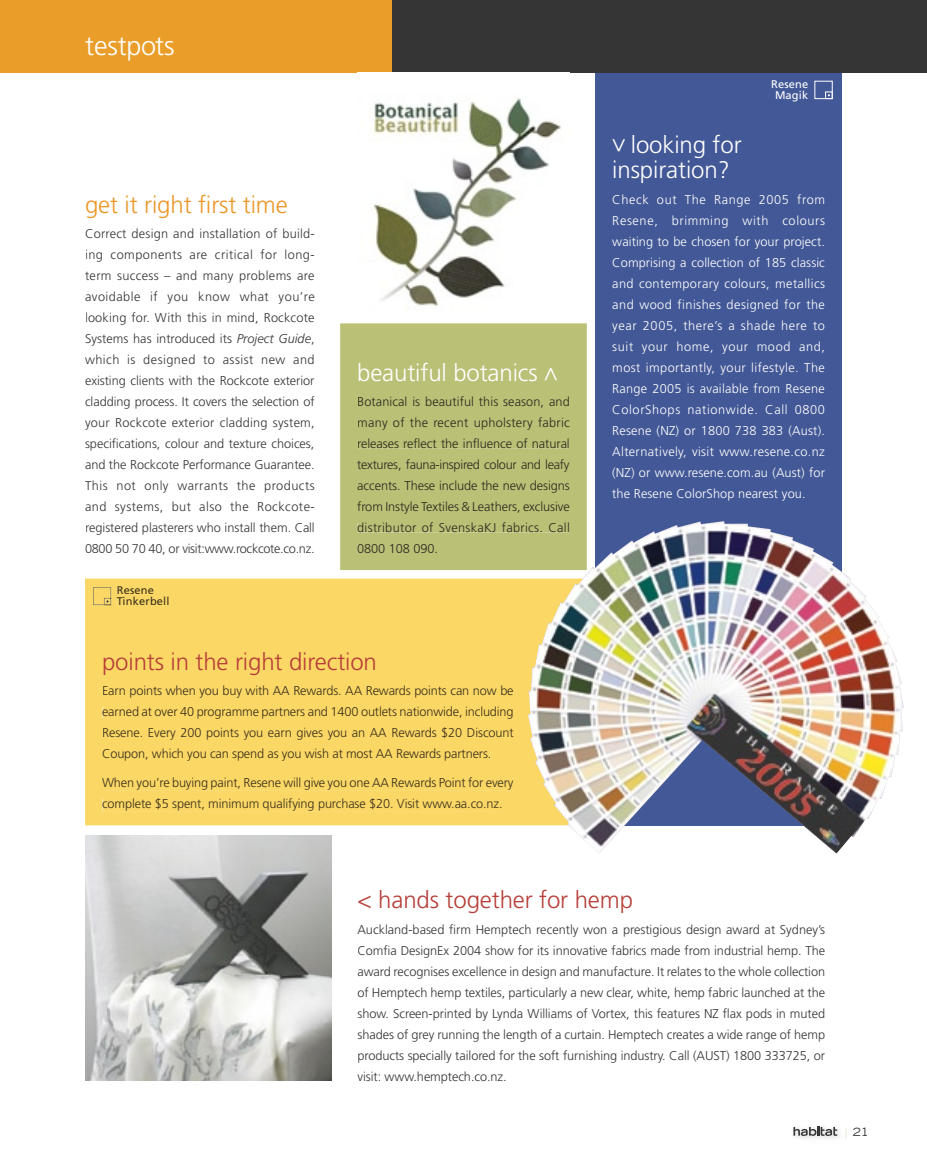
<style>
.page{position:relative;width:927px;height:1170px;background:#fff}
.page>*{position:absolute;margin:0;border:0;box-sizing:border-box;transform-origin:0 0}
.t1{font:300 27px "Frutiger";letter-spacing:-.005em;color:#fff}
.t2{font:300 24px "Frutiger";letter-spacing:-.005em;color:#b63e38}
.t3{font:300 24px/25.5px "Frutiger";letter-spacing:-.005em;color:#fff}
.t4{font:300 24px "Frutiger";letter-spacing:-.005em;color:#eb9728}
.t5{font:300 12.75px/21px "Frutiger";letter-spacing:-.005em;color:#363536;text-align:justify}
.t6{font:300 12.75px/21px "Frutiger";letter-spacing:.005em;color:#fff;text-align:justify}
.t7{font:300 12.75px/21px "Frutiger";letter-spacing:-.01em;color:#3a311b;text-align:justify}
.t8{font:300 12.75px/21px "Frutiger";letter-spacing:.025em;color:#2b291d;text-align:justify}
.t9{font:expanded 11.25px "Trade Gothic LH";color:#363536}
.t10{font:11.1px/11.1px "Frutiger";letter-spacing:.015em;color:#3a311b}
.t11{font:11.1px/11.1px "Frutiger";letter-spacing:.015em;color:#fff;text-align:center}
.s1{font-style:italic}
.s2{color:#dfe2ca}
</style>
<div class="page">
<div style="left:595px;top:72px;width:247px;height:753px;background:#435896"></div>
<div style="left:85px;top:578px;width:443px;height:247px;background:#fbd766"></div>
<img style="left:85px;top:835px;width:247px;height:245px">
<div style="left:103px;top:685px;width:410px;height:12px;background:#fbd766"></div>
<div style="left:103px;top:706px;width:410px;height:12px;background:#fbd766"></div>
<div style="left:103px;top:727px;width:410px;height:12px;background:#fbd766"></div>
<div style="left:103px;top:748px;width:387px;height:12px;background:#fbd766"></div>
<div style="left:102px;top:777px;width:412px;height:13px;background:#fbd766"></div>
<div style="left:103px;top:798px;width:398px;height:13px;background:#fbd766"></div>
<div style="left:0;top:0;width:927px;height:72px;background:#363536"></div>
<div style="left:0;top:0;width:391px;height:72px;background:#ea9e29"></div>
<div style="left:118px;top:586px;width:35px;height:8px;background:#fbd766"></div>
<div style="left:117px;top:596px;width:52px;height:9px;background:#fbd766"></div>
<svg style="left:93px;top:587px;width:19px;height:18px"></svg>
<div style="left:340px;top:323px;width:247px;height:247px;background:#bbc077"></div>
<div style="left:358px;top:396px;width:212px;height:11px;background:#bbc077"></div>
<div style="left:358px;top:417px;width:212px;height:13px;background:#bbc077"></div>
<div style="left:358px;top:438px;width:211px;height:10px;background:#bbc077"></div>
<div style="left:357px;top:459px;width:213px;height:13px;background:#bbc077"></div>
<div style="left:358px;top:480px;width:212px;height:13px;background:#bbc077"></div>
<div style="left:357px;top:501px;width:213px;height:13px;background:#bbc077"></div>
<div style="left:358px;top:522px;width:212px;height:10px;background:#bbc077"></div>
<div style="left:358px;top:544px;width:79px;height:9px;background:#bbc077"></div>
<img style="left:373px;top:98px;width:188px;height:209px">
<img style="left:528px;top:521px;width:376px;height:332px">
<div style="left:815px;top:81px;width:17px;height:18px;border:1px solid #fff"></div>
<div style="left:825px;top:92px;width:7px;height:7px;border:1px solid #fff"></div>
<img style="left:793px;top:1129px;width:47px;height:10px">
<svg style="left:793px;top:1126px;width:44px;height:9px"></svg>
<h1 class="t1" style="left:85px;top:31px;width:91px">testpots</h1>
<h2 class="t4" style="left:85px;top:191px;width:204px">get it right first time</h2>
<p class="t5" style="left:85px;top:223px;width:231px">Correct design and installation of build&shy;ing components are critical for long&shy;term success – and many problems are avoidable if you know what you’re looking for. With this in mind, Rockcote Systems has introduced its <span class="s1">Project Guide</span>, which is designed to assist new and existing clients with the Rockcote exterior cladding process. It covers the selection of your Rockcote exterior cladding system, specifications, colour and texture choices, and the Rockcote Performance Guarantee.<br>This not only warrants the products and systems, but also the Rockcote&shy;registered plasterers who install them. Call 0800 50 70 40, or visit:www.rockcote.co.nz.</p>
<p class="t10" style="left:117px;top:584px;width:54px">Resene<br>Tinkerbell</p>
<h2 class="t3" style="left:357px;top:360px;width:182px">beautiful botanics</h2>
<h2 class="t3" style="left:566px;top:367px;width:16px;rotate:90deg">&lt;</h2>
<p class="t8" style="left:357px;top:391px;width:214px">Botanical is beautiful this season, and many of the recent upholstery fabric releases reflect the influence of natural textures, fauna-inspired colour and leafy accents. These include the new designs from Instyle Textiles &amp; Leathers, exclusive distributor of SvenskaKJ fabrics. Call 0800 108 090.</p>
<h2 class="t2" style="left:102px;top:647px;width:276px">points in the right direction</h2>
<p class="t7" style="left:102px;top:680px;width:413px">Earn points when you buy with AA Rewards. AA Rewards points can now be earned at over 40 programme partners and 1400 outlets nationwide, including Resene. Every 200 points you earn gives you an AA Rewards $20 Discount Coupon, which you can spend as you wish at most AA Rewards partners.</p>
<p class="t7" style="left:102px;top:772px;width:413px">When you’re buying paint, Resene will give you one AA Rewards Point for every complete $5 spent, minimum qualifying purchase $20. Visit www.aa.co.nz.</p>
<p class="t11" style="left:771px;top:78px;width:39px">Resene<br>Magik</p>
<h2 class="t3" style="left:612px;top:132px;width:131px;text-indent:19px">looking for inspiration?</h2>
<p class="t6" style="left:612px;top:189px;width:214px">Check out The Range 2005 from Resene, brimming with colours waiting to be chosen for your project.<br>Comprising a collection of 185 classic and contemporary colours, metallics and wood finishes designed for the year 2005, there’s a shade here to suit your home, your mood and, most importantly, your lifestyle. The Range 2005 is available from Resene ColorShops nationwide. Call 0800<br>Resene (NZ) or 1800 738 383 (Aust).<br>Alternatively, visit www.resene.co.nz (NZ) or www.resene.com.au (Aust) for the Resene ColorShop nearest you.</p>
<h2 class="t3" style="left:634px;top:138px;width:16px;rotate:90deg">&gt;</h2>
<h2 class="t2" style="left:357px;top:886px;width:277px">&lt; hands together for hemp</h2>
<p class="t5" style="left:357px;top:918px;width:469px">Auckland-based firm Hemptech recently won a prestigious design award at Sydney’s Comfia DesignEx 2004 show for its innovative fabrics made from industrial hemp. The award recognises excellence in design and manufacture. It relates to the whole collection of Hemptech hemp textiles, particularly a new clear, white, hemp fabric launched at the show. Screen-printed by Lynda Williams of Vortex, this features NZ flax pods in muted shades of grey running the length of a curtain. Hemptech creates a wide range of hemp products specially tailored for the soft furnishing industry. Call (AUST) 1800 333725, or visit: www.hemptech.co.nz.</p>
<p class="t9" style="left:845px;top:1124px;width:26px"><span class="s2">|</span> 21</p>
</div>
